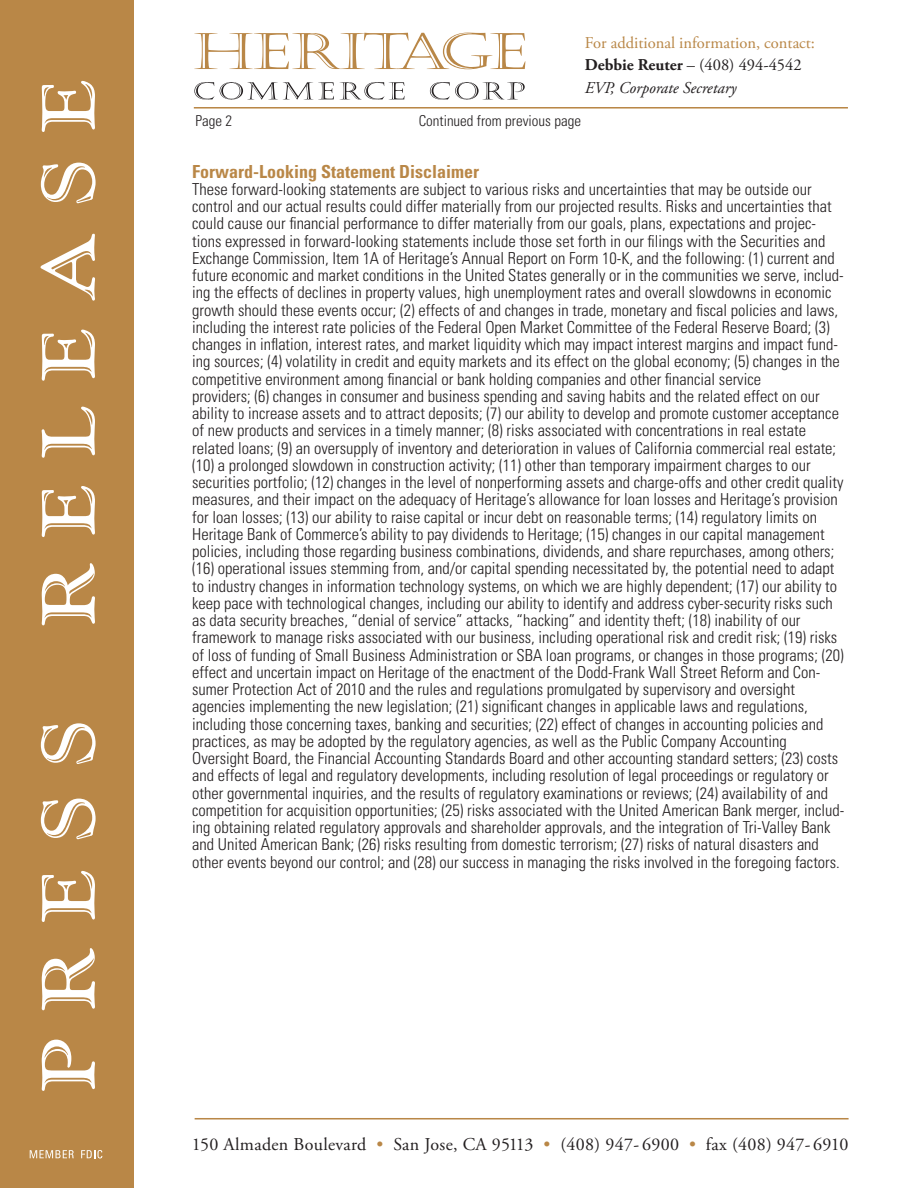
<style>
.page{position:relative;width:918px;height:1188px;background:#fff}
.page>*{position:absolute;margin:0;border:0;box-sizing:border-box;transform-origin:0 0}
.t1{font:18px "Adobe Garamond Pro";letter-spacing:.02em;color:#231f20}
.t2{font:700 condensed 18px "Univers LT Std";color:#b98747}
.t3{font:300 condensed 16.5px/17.2px "Univers LT Std";color:#231f20}
.t4{font:16.5px/22.5px "Adobe Garamond Pro";color:#b98747}
.Body{font:300 condensed 15px "Univers LT Std";color:#231f20}
.s1{font-weight:700;color:#231f20}
.s2{color:#231f20}
.s3{font-style:italic;color:#231f20}
.s4{color:#b98747}
</style>
<div class="page">
<hr style="left:195px;top:1118px;width:654px;height:2px;background:#b98747">
<hr style="left:194px;top:107px;width:654px;height:2px;background:#b98747">
<div style="left:0;top:0;width:134px;height:1188px;background:#b98747"></div>
<svg style="left:42px;top:1040px;width:53px;height:51px"></svg>
<svg style="left:42px;top:948px;width:53px;height:62px"></svg>
<svg style="left:42px;top:871px;width:53px;height:51px"></svg>
<svg style="left:41px;top:799px;width:55px;height:40px"></svg>
<svg style="left:41px;top:723px;width:55px;height:41px"></svg>
<svg style="left:42px;top:563px;width:53px;height:62px"></svg>
<svg style="left:42px;top:486px;width:53px;height:51px"></svg>
<svg style="left:42px;top:407px;width:53px;height:51px"></svg>
<svg style="left:42px;top:330px;width:53px;height:51px"></svg>
<svg style="left:41px;top:234px;width:54px;height:67px"></svg>
<svg style="left:41px;top:163px;width:55px;height:40px"></svg>
<svg style="left:42px;top:81px;width:53px;height:51px"></svg>
<svg style="left:30px;top:1150px;width:44px;height:8px"></svg>
<svg style="left:81px;top:1150px;width:21px;height:8px"></svg>
<svg style="left:194px;top:33px;width:331px;height:36px"></svg>
<svg style="left:194px;top:82px;width:20px;height:18px"></svg>
<svg style="left:220px;top:82px;width:114px;height:18px"></svg>
<svg style="left:340px;top:82px;width:65px;height:18px"></svg>
<svg style="left:430px;top:82px;width:95px;height:18px"></svg>
<p class="t4" style="left:585px;top:32px;width:232px">For additional information, contact:<br><span class="s1">Debbie Reuter</span> <span class="s2">– (408) 494-4542<br></span><span class="s3">EVP, Corporate Secretary</span></p>
<p class="Body" style="left:196px;top:112px;width:38px">Page 2</p>
<p class="Body" style="left:419px;top:112px;width:164px">Continued from previous page</p>
<p class="t2" style="left:192px;top:160px;width:288px">Forward-Looking Statement Disclaimer</p>
<p class="t3" style="left:192px;top:181px;width:653px">These forward-looking statements are subject to various risks and uncertainties that may be outside our control and our actual results could differ materially from our projected results. Risks and uncertainties that could cause our financial performance to differ materially from our goals, plans, expectations and projec&shy;tions expressed in forward-looking statements include those set forth in our filings with the Securities and Exchange Commission, Item 1A of Heritage’s Annual Report on Form 10-K, and the following: (1) current and future economic and market conditions in the United States generally or in the communities we serve, includ&shy;ing the effects of declines in property values, high unemployment rates and overall slowdowns in economic growth should these events occur; (2) effects of and changes in trade, monetary and fiscal policies and laws, including the interest rate policies of the Federal Open Market Committee of the Federal Reserve Board; (3) changes in inflation, interest rates, and market liquidity which may impact interest margins and impact fund&shy;ing sources; (4) volatility in credit and equity markets and its effect on the global economy; (5) changes in the competitive environment among financial or bank holding companies and other financial service</p>
<p class="t3" style="left:192px;top:388px;width:648px">providers; (6) changes in consumer and business spending and saving habits and the related effect on our ability to increase assets and to attract deposits; (7) our ability to develop and promote customer acceptance of new products and services in a timely manner; (8) risks associated with concentrations in real estate related loans; (9) an oversupply of inventory and deterioration in values of California commercial real estate; (10) a prolonged slowdown in construction activity; (11) other than temporary impairment charges to our</p>
<p class="t3" style="left:192px;top:474px;width:653px">securities portfolio; (12) changes in the level of nonperforming assets and charge-offs and other credit quality measures, and their impact on the adequacy of Heritage’s allowance for loan losses and Heritage’s provision for loan losses; (13) our ability to raise capital or incur debt on reasonable terms; (14) regulatory limits on Heritage Bank of Commerce’s ability to pay dividends to Heritage; (15) changes in our capital management policies, including those regarding business combinations, dividends, and share repurchases, among others; (16) operational issues stemming from, and/or capital spending necessitated by, the potential need to adapt to industry changes in information technology systems, on which we are highly dependent; (17) our ability to keep pace with technological changes, including our ability to identify and address cyber-security risks such as data security breaches, “denial of service” attacks, “hacking” and identity theft; (18) inability of our</p>
<p class="t3" style="left:192px;top:629px;width:653px">framework to manage risks associated with our business, including operational risk and credit risk; (19) risks of loss of funding of Small Business Administration or SBA loan programs, or changes in those programs; (20) effect and uncertain impact on Heritage of the enactment of the Dodd-Frank Wall Street Reform and Con&shy;sumer Protection Act of 2010 and the rules and regulations promulgated by supervisory and oversight</p>
<p class="t3" style="left:192px;top:698px;width:633px">agencies implementing the new legislation; (21) significant changes in applicable laws and regulations, including those concerning taxes, banking and securities; (22) effect of changes in accounting policies and practices, as may be adopted by the regulatory agencies, as well as the Public Company Accounting</p>
<p class="t3" style="left:192px;top:750px;width:654px">Oversight Board, the Financial Accounting Standards Board and other accounting standard setters; (23) costs and effects of legal and regulatory developments, including resolution of legal proceedings or regulatory or other governmental inquiries, and the results of regulatory examinations or reviews; (24) availability of and competition for acquisition opportunities; (25) risks associated with the United American Bank merger, includ&shy;ing obtaining related regulatory approvals and shareholder approvals, and the integration of Tri-Valley Bank and United American Bank; (26) risks resulting from domestic terrorism; (27) risks of natural disasters and other events beyond our control; and (28) our success in managing the risks involved in the foregoing factors.</p>
<p class="t1" style="left:192px;top:1133px;width:658px">150 Almaden Boulevard <span class="s4">•</span> San Jose, CA 95113 <span class="s4">•</span> (408) 947- 6900 <span class="s4">•</span> fax (408) 947- 6910</p>
</div>
